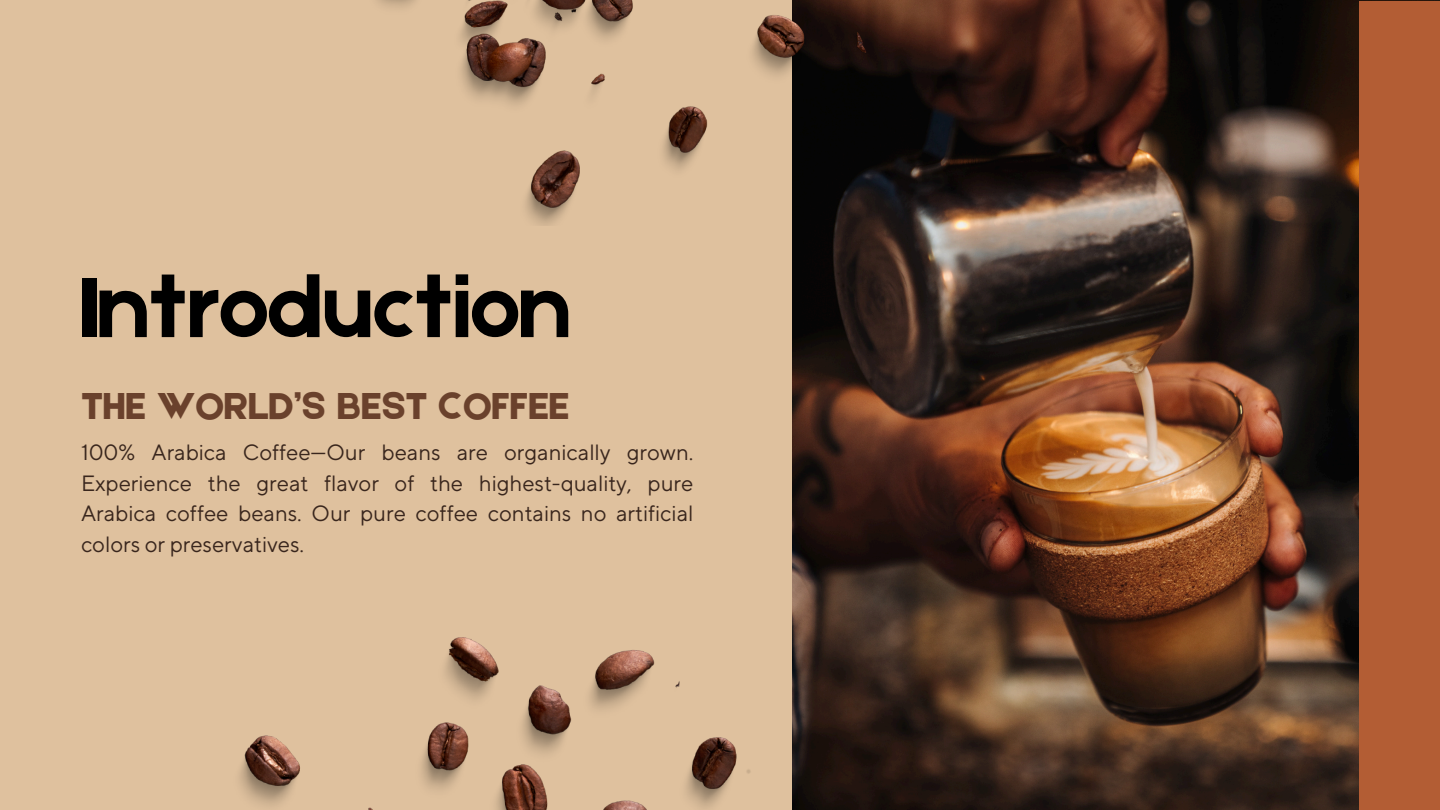
<style>
.page{position:relative;width:1440px;height:810px;background:#dfc19e}
.page>*{position:absolute;margin:0;border:0;box-sizing:border-box;transform-origin:0 0}
.t1{font:90px "Etna";color:#000}
.t2{font:40px "Etna";color:#6a412c}
.t3{font:22px/30.8px "TT Norms Pro";color:#39261d;text-align:justify}
</style>
<div class="page">
<img style="left:792px;top:0;width:648px;height:810px">
<img style="left:377px;top:0;width:527px;height:225px">
<img style="left:239px;top:637px;width:639px;height:173px">
<div style="left:1359px;top:1px;width:81px;height:809px;background:#b35d34"></div>
<p class="t1" style="left:81px;top:244px;width:491px">Introduction</p>
<h1 class="t2" style="left:81px;top:378px;width:490px">THE WORLD’S BEST COFFEE</h1>
<p class="t3" style="left:81px;top:438px;width:614px">100% Arabica Coffee—Our beans are organically grown.<br>Experience the great flavor of the highest-quality, pure Arabica coffee beans. Our pure coffee contains no artificial colors or preservatives.</p>
</div>
